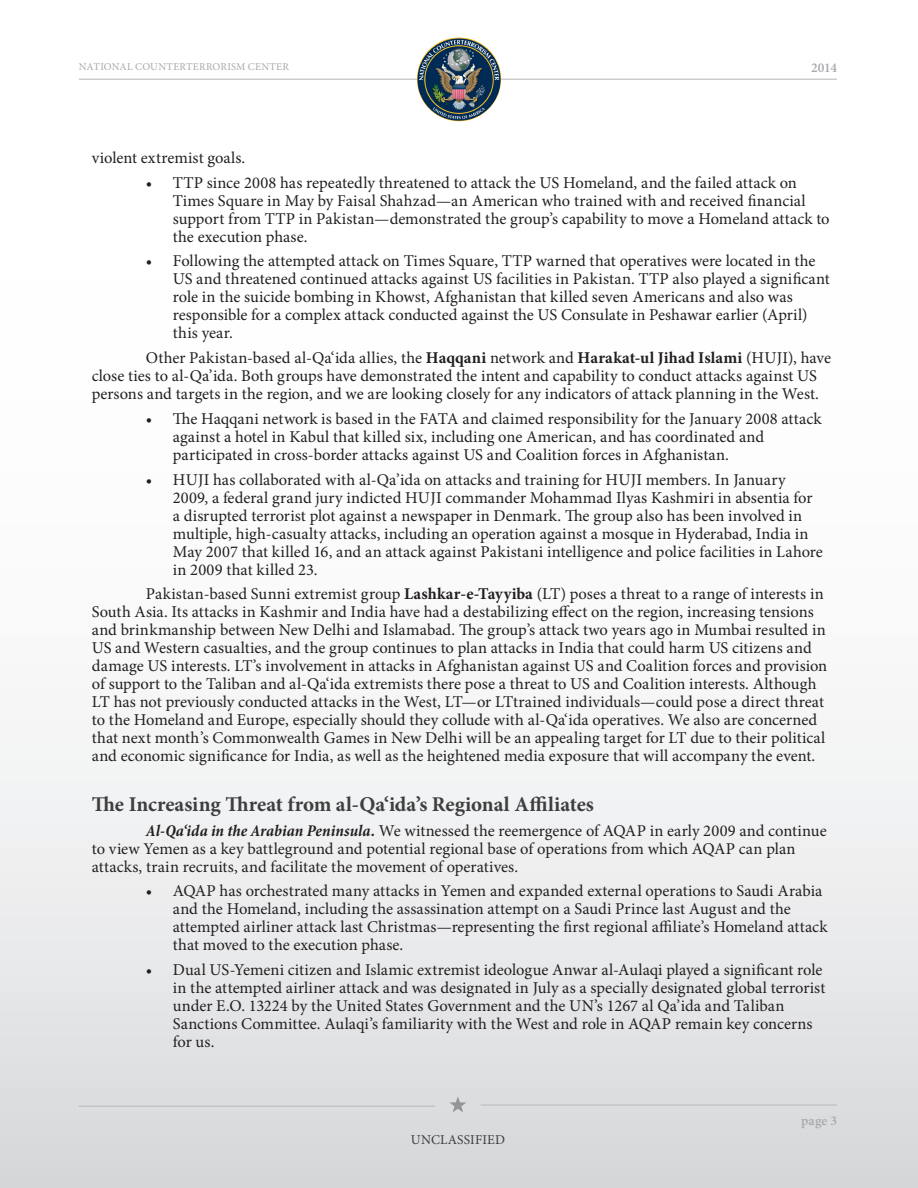
<style>
.page{position:relative;width:918px;height:1188px;background:#fff}
.page>*{position:absolute;margin:0;border:0;box-sizing:border-box;transform-origin:0 0}
.Body_Text__TG{font:700 21px "Minion Pro";color:#3e3e3f}
.Body_Text__TG-2{font:16.5px/18px "Minion Pro";letter-spacing:.005em;color:#231f20}
.t1{font:13.5px "Minion Pro";letter-spacing:.015em;color:#3e3e3f}
.t2{font:600 13.5px "Minion Pro";color:#a8a9ad}
.t3{font:10.5px "Minion Pro";letter-spacing:.02em;color:#a8a9ad}
.s1{font-weight:700}
.s2{font-weight:700;font-style:italic;font-stretch:condensed}
</style>
<div class="page">
<div style="left:0;top:0;width:918px;height:1188px;background:linear-gradient(to bottom,#fff,#e1e2e3)"></div>
<hr style="left:79px;top:79px;width:758px;height:1px;background:#bcbdc0">
<hr style="left:79px;top:1106px;width:356px;height:1px;background:#bcbdc0">
<hr style="left:481px;top:1104px;width:356px;height:2px;background:#bcbdc0">
<img style="left:417px;top:37px;width:84px;height:84px;border-radius:42px">
<svg style="left:449px;top:1096px;width:17px;height:16px"></svg>
<p class="t3" style="left:79px;top:60px;width:212px">NATIONAL COUNTERTERRORISM CENTER</p>
<p class="t2" style="left:811px;top:59px;width:27px">2014</p>
<p class="Body_Text__TG-2" style="left:92px;top:149px;width:155px">violent extremist goals.</p>
<p class="Body_Text__TG-2" style="left:173px;top:173px;width:658px;text-indent:-27px">• TTP since 2008 has repeatedly threatened to attack the US Homeland, and the failed attack on Times Square in May by Faisal Shahzad—an American who trained with and received financial support from TTP in Pakistan—demonstrated the group’s capability to move a Homeland attack to the execution phase.</p>
<p class="Body_Text__TG-2" style="left:173px;top:252px;width:659px;text-indent:-27px">• Following the attempted attack on Times Square, TTP warned that operatives were located in the US and threatened continued attacks against US facilities in Pakistan. TTP also played a significant role in the suicide bombing in Khowst, Afghanistan that killed seven Americans and also was responsible for a complex attack conducted against the US Consulate in Peshawar earlier (April) this year.</p>
<p class="Body_Text__TG-2" style="left:92px;top:349px;width:741px;text-indent:54px">Other Pakistan‐based al‐Qa‘ida allies, the <span class="s1">Haqqani</span> network and <span class="s1">Harakat‐ul Jihad Islami</span> (HUJI), have close ties to al‐Qa’ida. Both groups have demonstrated the intent and capability to conduct attacks against US persons and targets in the region, and we are looking closely for any indicators of attack planning in the West.</p>
<p class="Body_Text__TG-2" style="left:173px;top:410px;width:650px;text-indent:-27px">• The Haqqani network is based in the FATA and claimed responsibility for the January 2008 attack against a hotel in Kabul that killed six, including one American, and has coordinated and participated in cross‐border attacks against US and Coalition forces in Afghanistan.</p>
<p class="Body_Text__TG-2" style="left:173px;top:470px;width:652px;text-indent:-27px">• HUJI has collaborated with al‐Qa’ida on attacks and training for HUJI members. In January 2009, a federal grand jury indicted HUJI commander Mohammad Ilyas Kashmiri in absentia for a disrupted terrorist plot against a newspaper in Denmark. The group also has been involved in multiple, high‐casualty attacks, including an operation against a mosque in Hyderabad, India in May 2007 that killed 16, and an attack against Pakistani intelligence and police facilities in Lahore in 2009 that killed 23.</p>
<p class="Body_Text__TG-2" style="left:92px;top:585px;width:737px;text-indent:54px">Pakistan‐based Sunni extremist group <span class="s1">Lashkar‐e‐Tayyiba</span> (LT) poses a threat to a range of interests in South Asia. Its attacks in Kashmir and India have had a destabilizing effect on the region, increasing tensions and brinkmanship between New Delhi and Islamabad. The group’s attack two years ago in Mumbai resulted in US and Western casualties, and the group continues to plan attacks in India that could harm US citizens and damage US interests. LT’s involvement in attacks in Afghanistan against US and Coalition forces and provision of support to the Taliban and al‐Qa‘ida extremists there pose a threat to US and Coalition interests. Although LT has not previously conducted attacks in the West, LT—or LTtrained individuals—could pose a direct threat to the Homeland and Europe, especially should they collude with al‐Qa‘ida operatives. We also are concerned that next month’s Commonwealth Games in New Delhi will be an appealing target for LT due to their political and economic significance for India, as well as the heightened media exposure that will accompany the event.</p>
<p class="Body_Text__TG" style="left:92px;top:789px;width:504px">The Increasing Threat from al‐Qa‘ida’s Regional Affiliates</p>
<p class="Body_Text__TG-2" style="left:92px;top:821px;width:736px;text-indent:54px"><span class="s2">Al‐Qa‘ida in the Arabian Peninsula.</span> We witnessed the reemergence of AQAP in early 2009 and continue to view Yemen as a key battleground and potential regional base of operations from which AQAP can plan attacks, train recruits, and facilitate the movement of operatives.</p>
<p class="Body_Text__TG-2" style="left:173px;top:882px;width:656px;text-indent:-27px">• AQAP has orchestrated many attacks in Yemen and expanded external operations to Saudi Arabia and the Homeland, including the assassination attempt on a Saudi Prince last August and the attempted airliner attack last Christmas—representing the first regional affiliate’s Homeland attack that moved to the execution phase.</p>
<p class="Body_Text__TG-2" style="left:173px;top:961px;width:654px;text-indent:-27px">• Dual US‐Yemeni citizen and Islamic extremist ideologue Anwar al‐Aulaqi played a significant role in the attempted airliner attack and was designated in July as a specially designated global terrorist under E.O. 13224 by the United States Government and the UN’s 1267 al Qa’ida and Taliban Sanctions Committee. Aulaqi’s familiarity with the West and role in AQAP remain key concerns for us.</p>
<p class="t1" style="left:411px;top:1130px;width:96px">UNCLASSIFIED</p>
<p class="t2" style="left:801px;top:1111px;width:37px">page 3</p>
</div>
